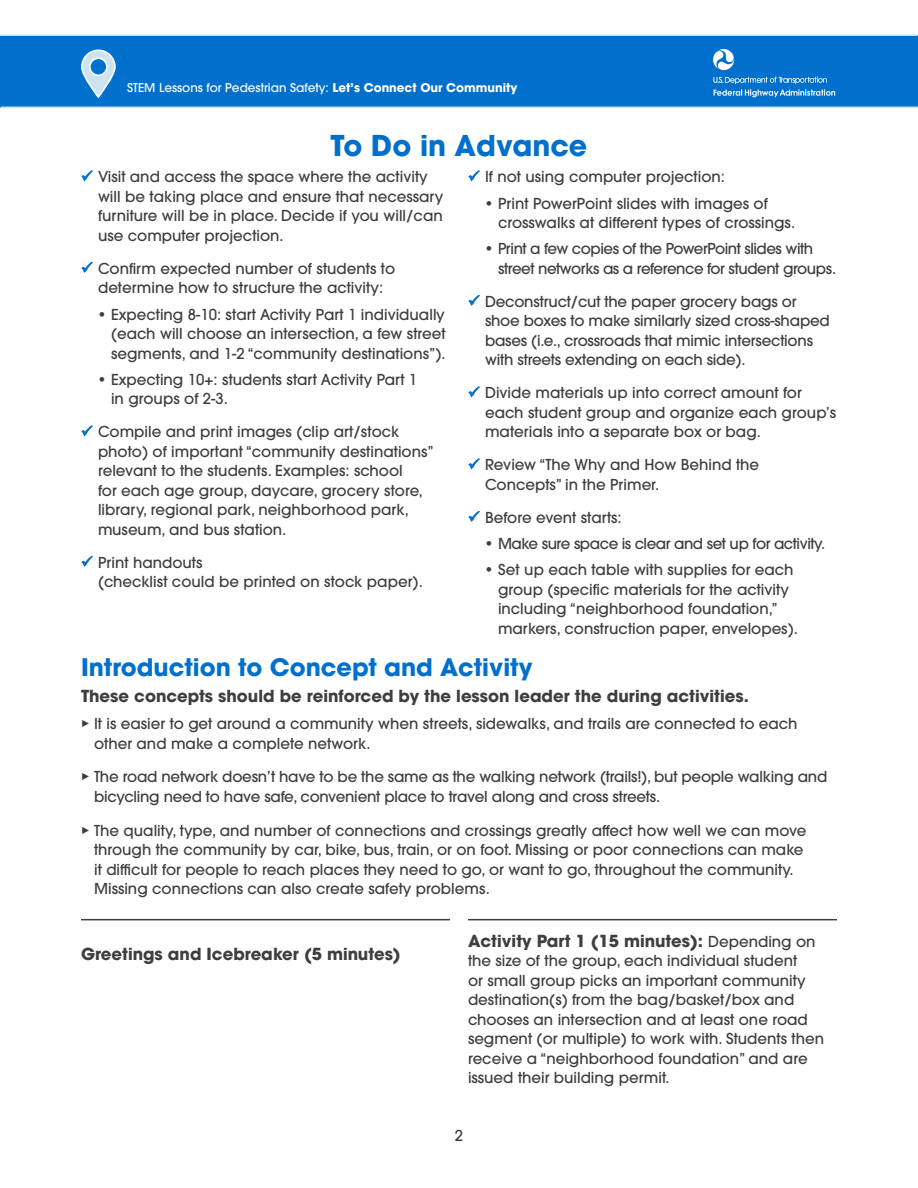
<style>
.page{position:relative;width:918px;height:1188px;background:#fff}
.page>*{position:absolute;margin:0;border:0;box-sizing:border-box;transform-origin:0 0}
.t1{font:700 28.5px "ITC Avant Garde Pro";color:#0070cc}
.t2{font:700 24px "ITC Avant Garde Pro";color:#0070cc}
.t3{font:700 16.5px "ITC Avant Garde Pro";color:#3e3e3f}
.t4{font:500 15px/19.5px "ITC Avant Garde Pro";color:#3e3e3f}
.t5{font:500 15px/19.5px "ITC Avant Garde Pro";letter-spacing:-.03em;color:#3e3e3f}
.t6{font:500 12px "ITC Avant Garde Pro";color:#fff}
.s1{font-weight:700}
.s2{color:#0070cc}
.s3{font-family:"Nimbus San";font-weight:900;font-size:16.5px}
.s4{font-weight:500;font-size:15px}
</style>
<div class="page">
<div style="left:0;top:35px;width:918px;height:73px;background:#0070cc"></div>
<hr style="left:1px;top:106px;width:917px;height:2px;background:#cce3f2">
<hr style="left:0;top:34px;width:917px;height:2px;background:#cce3f2">
<svg style="left:81px;top:49px;width:35px;height:50px"></svg>
<hr style="left:81px;top:919px;width:369px;height:1px;background:#3e3e3f">
<hr style="left:468px;top:919px;width:369px;height:1px;background:#3e3e3f">
<svg style="left:713px;top:49px;width:21px;height:22px"></svg>
<svg style="left:714px;top:77px;width:121px;height:20px"></svg>
<p class="t6" style="left:127px;top:80px;width:392px">STEM Lessons for Pedestrian Safety: <span class="s1">Let’s Connect Our Community</span></p>
<h1 class="t1" style="left:331px;top:127px;width:258px">To Do in Advance</h1>
<p class="t4" style="left:98px;top:167px;width:347px;text-indent:-17px"><span class="s2">✓</span> Visit and access the space where the activity will be taking place and ensure that necessary furniture will be in place. Decide if you will/can use computer projection.</p>
<p class="t4" style="left:81px;top:258px;width:316px;text-align:center"><span class="s2">✓</span> Confirm expected number of students to determine how to structure the activity:</p>
<p class="t4" style="left:111px;top:304px;width:336px;text-align:justify;text-indent:-14px">• Expecting 8-10: start Activity Part 1 individually (each will choose an intersection, a few street segments, and 1-2 “community destinations”).</p>
<p class="t4" style="left:111px;top:369px;width:308px;text-indent:-14px">• Expecting 10+: students start Activity Part 1 in groups of 2-3.</p>
<p class="t4" style="left:98px;top:422px;width:337px;text-indent:-17px"><span class="s2">✓</span> Compile and print images (clip art/stock photo) of important “community destinations” relevant to the students. Examples: school<br>for each age group, daycare, grocery store, library, regional park, neighborhood park, museum, and bus station.</p>
<p class="t4" style="left:98px;top:552px;width:326px;text-indent:-17px"><span class="s2">✓</span> Print handouts<br>(checklist could be printed on stock paper).</p>
<p class="t4" style="left:468px;top:167px;width:258px"><span class="s2">✓</span> If not using computer projection:</p>
<p class="t4" style="left:498px;top:193px;width:299px;text-indent:-14px">• Print PowerPoint slides with images of crosswalks at different types of crossings.</p>
<p class="t5" style="left:498px;top:239px;width:340px;text-indent:-14px">• Print a few copies of the PowerPoint slides with street networks as a reference for student groups.</p>
<p class="t4" style="left:485px;top:291px;width:346px;text-indent:-17px"><span class="s2">✓</span> Deconstruct/cut the paper grocery bags or shoe boxes to make similarly sized cross-shaped bases (i.e., crossroads that mimic intersections with streets extending on each side).</p>
<p class="t4" style="left:485px;top:383px;width:353px;text-indent:-17px"><span class="s2">✓</span> Divide materials up into correct amount for each student group and organize each group’s materials into a separate box or bag.</p>
<p class="t4" style="left:485px;top:455px;width:276px;text-indent:-17px"><span class="s2">✓</span> Review “The Why and How Behind the<br>Concepts” in the Primer.</p>
<p class="t4" style="left:468px;top:507px;width:155px"><span class="s2">✓</span> Before event starts:</p>
<p class="t5" style="left:484px;top:534px;width:342px">• Make sure space is clear and set up for activity.</p>
<p class="t4" style="left:498px;top:560px;width:301px;text-indent:-14px">• Set up each table with supplies for each group (specific materials for the activity including “neighborhood foundation,” markers, construction paper, envelopes).</p>
<h1 class="t2" style="left:81px;top:651px;width:453px">Introduction to Concept and Activity</h1>
<p class="t3" style="left:81px;top:685px;width:669px">These concepts should be reinforced by the lesson leader the during activities.</p>
<p class="t4" style="left:94px;top:714px;width:705px;text-indent:-13px"><span class="s3">▸</span> It is easier to get around a community when streets, sidewalks, and trails are connected to each other and make a complete network.</p>
<p class="t4" style="left:94px;top:767px;width:735px;text-indent:-13px"><span class="s3">▸</span> The road network doesn’t have to be the same as the walking network (trails!), but people walking and bicycling need to have safe, convenient place to travel along and cross streets.</p>
<p class="t4" style="left:94px;top:820px;width:714px;text-indent:-13px"><span class="s3">▸</span> The quality, type, and number of connections and crossings greatly affect how well we can move through the community by car, bike, bus, train, or on foot. Missing or poor connections can make it difficult for people to reach places they need to go, or want to go, throughout the community.<br>Missing connections can also create safety problems.</p>
<h2 class="t3" style="left:81px;top:943px;width:321px">Greetings and Icebreaker (5 minutes)</h2>
<h2 class="t3" style="left:468px;top:930px;width:349px">Activity Part 1 (15 minutes): <span class="s4">Depending on</span></h2>
<p class="t4" style="left:468px;top:951px;width:358px">the size of the group, each individual student<br>or small group picks an important community destination(s) from the bag/basket/box and chooses an intersection and at least one road segment (or multiple) to work with. Students then receive a “neighborhood foundation” and are issued their building permit.</p>
<p class="t4" style="left:455px;top:1126px;width:10px">2</p>
</div>
